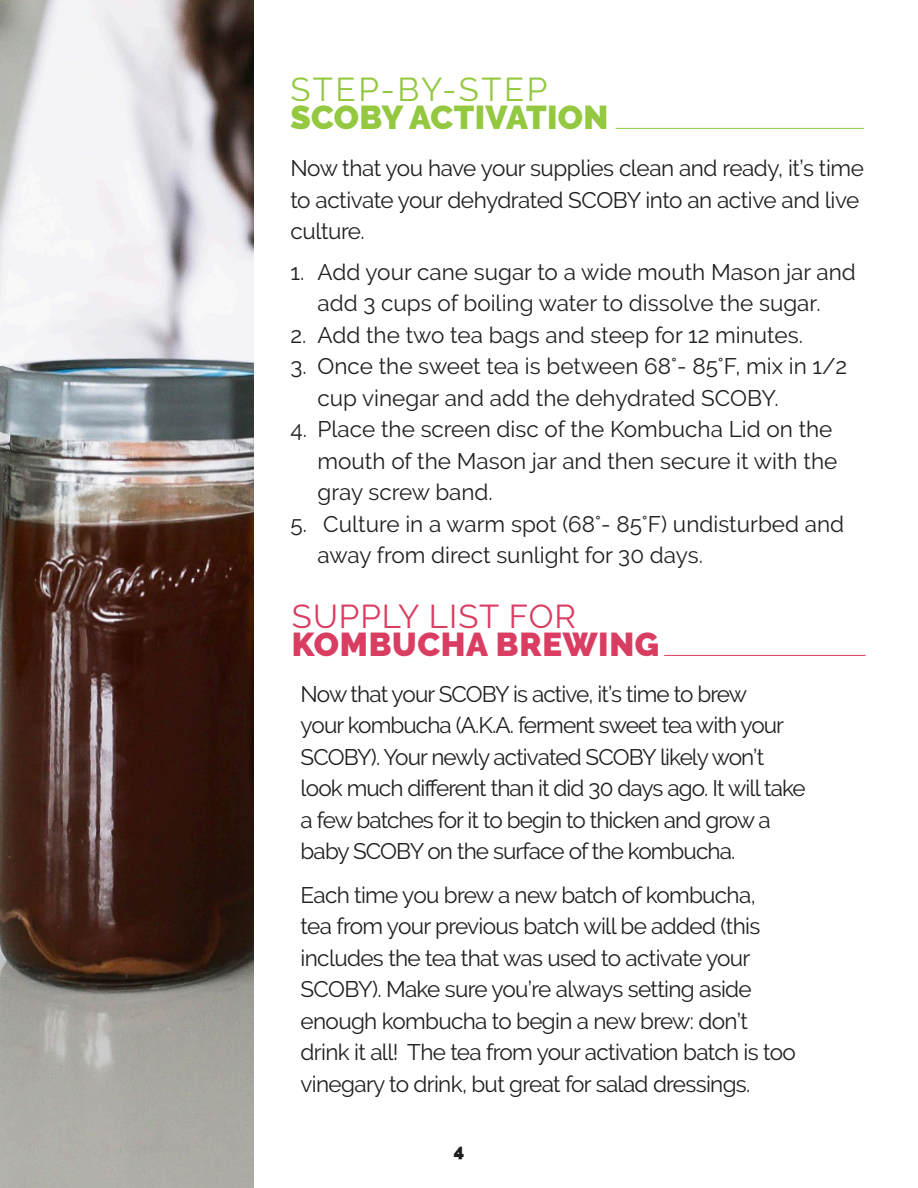
<style>
.page{position:relative;width:918px;height:1188px;background:#fff}
.page>*{position:absolute;margin:0;border:0;box-sizing:border-box;transform-origin:0 0}
.t1{font:900 33px "Raleway";letter-spacing:.01em;color:#93c840}
.t2{font:900 33px "Raleway";letter-spacing:.02em;color:#d93d62}
.t3{font:33px "Raleway";letter-spacing:.03em;color:#d93d62}
.t4{font:33px "Raleway";letter-spacing:.08em;color:#93c840}
.Body_Text{font:22.5px/31.5px "Raleway";letter-spacing:-.03em;color:#231f20}
.Body_Text-2{font:22.5px/31.5px "Raleway";color:#231f20}
.t5{font:900 18px "Raleway";color:#231f20}
</style>
<div class="page">
<hr style="left:616px;top:128px;width:248px;height:1px;background:#93c840">
<hr style="left:664px;top:655px;width:202px;height:1px;background:#d93d62">
<img style="left:0;top:0;width:254px;height:1188px">
<p class="t4" style="left:290px;top:70px;width:259px">STEP-BY-STEP</p>
<p class="t1" style="left:290px;top:99px;width:320px">SCOBY ACTIVATION</p>
<p class="Body_Text" style="left:291px;top:152px;width:575px">Now that you have your supplies clean and ready, it’s time to activate your dehydrated SCOBY into an active and live culture.</p>
<p class="Body_Text-2" style="left:291px;top:256px;width:567px;text-align:center">1. Add your cane sugar to a wide mouth Mason jar and add 3 cups of boiling water to dissolve the sugar.</p>
<p class="Body_Text-2" style="left:291px;top:319px;width:514px">2. Add the two tea bags and steep for 12 minutes.</p>
<p class="Body_Text-2" style="left:318px;top:350px;width:531px;text-indent:-27px">3. Once the sweet tea is between 68°- 85°F, mix in 1/2 cup vinegar and add the dehydrated SCOBY.</p>
<p class="Body_Text-2" style="left:318px;top:413px;width:521px;text-indent:-27px">4. Place the screen disc of the Kombucha Lid on the mouth of the Mason jar and then secure it with the gray screw band.</p>
<p class="Body_Text-2" style="left:318px;top:508px;width:528px;text-indent:-27px">5. Culture in a warm spot (68°- 85°F) undisturbed and away from direct sunlight for 30 days.</p>
<p class="t3" style="left:292px;top:597px;width:286px">SUPPLY LIST FOR</p>
<p class="t2" style="left:292px;top:626px;width:369px">KOMBUCHA BREWING</p>
<p class="Body_Text" style="left:301px;top:678px;width:507px">Now that your SCOBY is active, it’s time to brew<br>your kombucha (A.K.A. ferment sweet tea with your SCOBY). Your newly activated SCOBY likely won’t look much different than it did 30 days ago. It will take a few batches for it to begin to thicken and grow a baby SCOBY on the surface of the kombucha.</p>
<p class="Body_Text" style="left:301px;top:879px;width:497px">Each time you brew a new batch of kombucha,<br>tea from your previous batch will be added (this includes the tea that was used to activate your SCOBY). Make sure you’re always setting aside enough kombucha to begin a new brew: don’t drink it all! The tea from your activation batch is too vinegary to drink, but great for salad dressings.</p>
<p class="t5" style="left:454px;top:1141px;width:12px">4</p>
</div>
